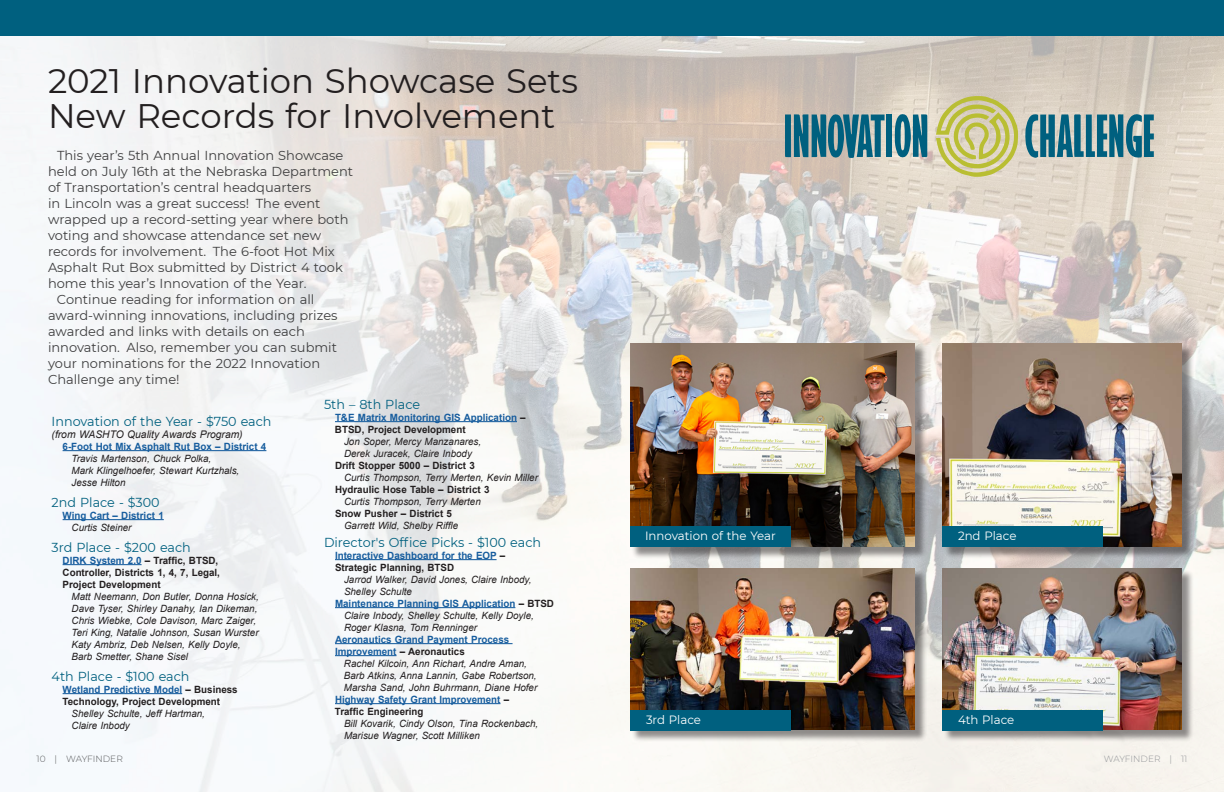
<style>
.page{position:relative;width:1224px;height:792px;background:#fff}
.page>*{position:absolute;margin:0;border:0;box-sizing:border-box;transform-origin:0 0}
.Headings{font:34px/35px "Montserrat";color:#231f20}
.RR_Text{font:13px/16px "Montserrat";color:#3e3e3f}
.RR_Text-2{font:13px "Montserrat";color:#00607f}
.RR_Text-3{font:12px "Montserrat";color:#fff}
.RR_Text-4{font:italic 10.5px "Arial";color:#231f20}
.RR_Text-5{font:italic 10px/12px "Arial";color:#231f20}
.RR_Text-6{font:700 10px/12px "Arial";color:#175d9e}
.RR_Text-7{font:700 10px/12px "Arial";color:#231f20}
.t1{font:300 9px "Montserrat";color:#57585a}
.t2{font:300 9px "Montserrat";color:#939598}
.s1{color:#175d9e}
.s2{color:#231f20}
</style>
<div class="page">
<img style="left:0;top:36px;width:1224px;height:756px">
<div style="left:0;top:0;width:1224px;height:36px;background:#00607f"></div>
<div style="left:632px;top:570px;width:295px;height:173px;background:#231f20;opacity:.5"></div>
<img style="left:630px;top:568px;width:285px;height:162px">
<hr style="left:335px;top:421px;width:182px;height:1px;background:#175d9e">
<hr style="left:335px;top:559px;width:162px;height:1px;background:#175d9e">
<hr style="left:335px;top:607px;width:180px;height:1px;background:#175d9e">
<hr style="left:335px;top:643px;width:178px;height:1px;background:#175d9e">
<hr style="left:335px;top:655px;width:62px;height:1px;background:#175d9e">
<hr style="left:335px;top:703px;width:165px;height:1px;background:#175d9e">
<div style="left:632px;top:344px;width:295px;height:215px;background:#231f20;opacity:.5"></div>
<img style="left:630px;top:343px;width:285px;height:204px">
<div style="left:630px;top:526px;width:161px;height:21px;background:#00607f"></div>
<div style="left:630px;top:710px;width:161px;height:21px;background:#00607f"></div>
<div style="left:944px;top:570px;width:250px;height:173px;background:#231f20;opacity:.5"></div>
<img style="left:942px;top:568px;width:239px;height:162px">
<div style="left:942px;top:710px;width:161px;height:21px;background:#00607f"></div>
<div style="left:944px;top:344px;width:250px;height:215px;background:#231f20;opacity:.5"></div>
<img style="left:942px;top:343px;width:240px;height:204px">
<div style="left:942px;top:526px;width:161px;height:21px;background:#00607f"></div>
<hr style="left:63px;top:450px;width:203px;height:1px;background:#175d9e">
<hr style="left:63px;top:519px;width:101px;height:1px;background:#175d9e">
<hr style="left:63px;top:564px;width:79px;height:1px;background:#175d9e">
<hr style="left:63px;top:693px;width:119px;height:1px;background:#175d9e">
<svg style="left:936px;top:96px;width:82px;height:81px;background:#cecb8a"></svg>
<div style="left:886px;top:115px;width:6px;height:42px;background:#00607f"></div>
<svg style="left:785px;top:114px;width:100px;height:44px;background:#448091"></svg>
<svg style="left:895px;top:113px;width:32px;height:45px"></svg>
<svg style="left:1025px;top:113px;width:129px;height:45px;background:#598e9b"></svg>
<p class="Headings" style="left:48px;top:62px;width:532px">2021 Innovation Showcase Sets<br>New Records for Involvement</p>
<p class="RR_Text" style="left:48px;top:147px;width:307px;text-indent:9px">This year’s 5th Annual Innovation Showcase held on July 16th at the Nebraska Department of Transportation’s central headquarters<br>in Lincoln was a great success! The event wrapped up a record-setting year where both voting and showcase attendance set new records for involvement. The 6-foot Hot Mix Asphalt Rut Box submitted by District 4 took home this year’s Innovation of the Year.</p>
<p class="RR_Text" style="left:48px;top:291px;width:291px;text-indent:9px">Continue reading for information on all award-winning innovations, including prizes awarded and links with details on each innovation. Also, remember you can submit your nominations for the 2022 Innovation Challenge any time!</p>
<p class="RR_Text-2" style="left:52px;top:412px;width:221px">Innovation of the Year - $750 each</p>
<p class="RR_Text-4" style="left:52px;top:427px;width:193px">(from WASHTO Quality Awards Program)</p>
<p class="RR_Text-6" style="left:63px;top:440px;width:205px">6-Foot Hot Mix Asphalt Rut Box – District 4</p>
<p class="RR_Text-5" style="left:72px;top:452px;width:169px">Travis Martenson, Chuck Polka,<br>Mark Klingelhoefer, Stewart Kurtzhals,<br>Jesse Hilton</p>
<p class="RR_Text-2" style="left:52px;top:493px;width:110px">2nd Place - $300</p>
<p class="RR_Text-6" style="left:63px;top:509px;width:103px">Wing Cart – District 1</p>
<p class="RR_Text-5" style="left:72px;top:521px;width:61px">Curtis Steiner</p>
<p class="RR_Text-2" style="left:52px;top:538px;width:141px">3rd Place - $200 each</p>
<p class="RR_Text-7" style="left:63px;top:554px;width:159px"><span class="s1">DIRK System 2.0</span> – Traffic, BTSD,<br>Controller, Districts 1, 4, 7, Legal,<br>Project Development</p>
<p class="RR_Text-5" style="left:72px;top:590px;width:189px">Matt Neemann, Don Butler, Donna Hosick, Dave Tyser, Shirley Danahy, Ian Dikeman, Chris Wiebke, Cole Davison, Marc Zaiger, Teri King, Natalie Johnson, Susan Wurster Katy Ambriz, Deb Nelsen, Kelly Doyle, Barb Smetter, Shane Sisel</p>
<p class="RR_Text-2" style="left:52px;top:667px;width:139px">4th Place - $100 each</p>
<p class="RR_Text-7" style="left:63px;top:683px;width:177px"><span class="s1">Wetland Predictive Model</span> – Business<br>Technology, Project Development</p>
<p class="RR_Text-5" style="left:72px;top:707px;width:135px">Shelley Schulte, Jeff Hartman,<br>Claire Inbody</p>
<p class="RR_Text-2" style="left:324px;top:395px;width:98px">5th – 8th Place</p>
<p class="RR_Text-6" style="left:335px;top:411px;width:192px">T&amp;E Matrix Monitoring GIS Application <span class="s2">–<br>BTSD, Project Development</span></p>
<p class="RR_Text-5" style="left:344px;top:435px;width:139px">Jon Soper, Mercy Manzanares,<br>Derek Juracek, Claire Inbody</p>
<p class="RR_Text-7" style="left:335px;top:459px;width:141px">Drift Stopper 5000 – District 3</p>
<p class="RR_Text-5" style="left:344px;top:471px;width:196px">Curtis Thompson, Terry Merten, Kevin Miller</p>
<p class="RR_Text-7" style="left:335px;top:483px;width:156px">Hydraulic Hose Table – District 3</p>
<p class="RR_Text-5" style="left:344px;top:495px;width:138px">Curtis Thompson, Terry Merten</p>
<p class="RR_Text-7" style="left:335px;top:507px;width:119px">Snow Pusher – District 5</p>
<p class="RR_Text-5" style="left:344px;top:519px;width:116px">Garrett Wild, Shelby Riffle</p>
<p class="RR_Text-2" style="left:324px;top:533px;width:219px">Director's Office Picks - $100 each</p>
<p class="RR_Text-6" style="left:335px;top:549px;width:172px">Interactive Dashboard for the EOP <span class="s2">–<br>Strategic Planning, BTSD</span></p>
<p class="RR_Text-5" style="left:344px;top:573px;width:189px">Jarrod Walker, David Jones, Claire Inbody,<br>Shelley Schulte</p>
<p class="RR_Text-6" style="left:335px;top:597px;width:221px">Maintenance Planning GIS Application <span class="s2">– BTSD</span></p>
<p class="RR_Text-5" style="left:344px;top:609px;width:191px">Claire Inbody, Shelley Schulte, Kelly Doyle,<br>Roger Klasna, Tom Renninger</p>
<p class="RR_Text-6" style="left:335px;top:633px;width:176px">Aeronautics Grand Payment Process<br>Improvement <span class="s2">– Aeronautics</span></p>
<p class="RR_Text-5" style="left:344px;top:657px;width:195px">Rachel Kilcoin, Ann Richart, Andre Aman,<br>Barb Atkins, Anna Lannin, Gabe Robertson,<br>Marsha Sand, John Buhrmann, Diane Hofer</p>
<p class="RR_Text-6" style="left:335px;top:693px;width:176px">Highway Safety Grant Improvement <span class="s2">–<br>Traffic Engineering</span></p>
<p class="RR_Text-5" style="left:344px;top:717px;width:196px">Bill Kovarik, Cindy Olson, Tina Rockenbach,<br>Marisue Wagner, Scott Milliken</p>
<p class="RR_Text-3" style="left:645px;top:528px;width:132px">Innovation of the Year</p>
<p class="RR_Text-3" style="left:958px;top:528px;width:60px">2nd Place</p>
<p class="RR_Text-3" style="left:646px;top:712px;width:57px">3rd Place</p>
<p class="RR_Text-3" style="left:958px;top:712px;width:58px">4th Place</p>
<p class="t1" style="left:36px;top:752px;width:88px">10 | WAYFINDER</p>
<p class="t2" style="left:1104px;top:752px;width:85px">WAYFINDER | 11</p>
</div>
